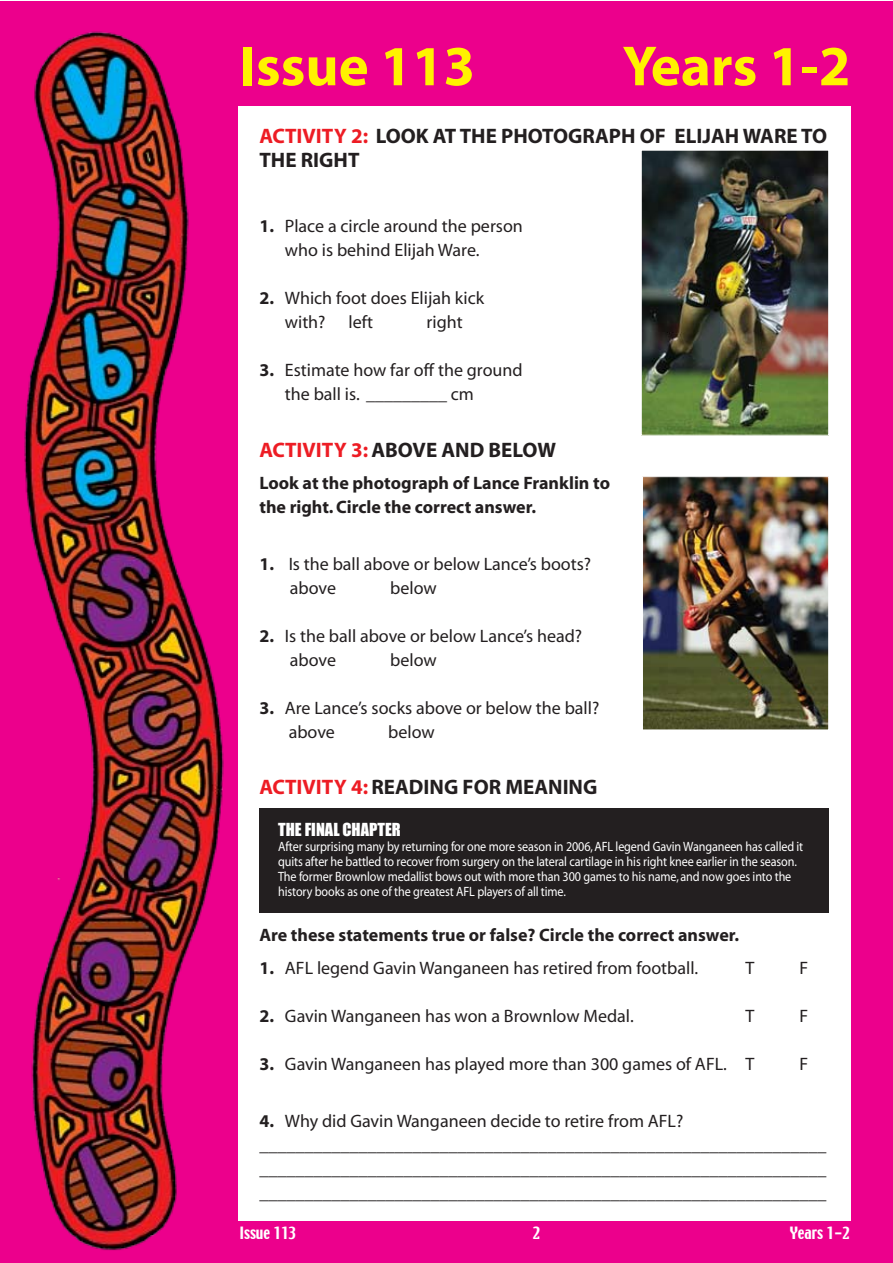
<style>
.page{position:relative;width:893px;height:1263px;background:#fff}
.page>*{position:absolute;margin:0;border:0;box-sizing:border-box;transform-origin:0 0}
.t1{font:700 57px "Myriad";color:#fff200}
.t2{font:700 21px/24px "Myriad";color:#231f20}
.t3{font:18px/24px "Myriad";color:#231f20}
.t4{font:700 18px/24px "Myriad";color:#231f20}
.t5{font:16.5px "Impact";color:#fff}
.t6{font:15px "Techno";color:#fff}
.t7{font:13.5px/15px "Myriad";letter-spacing:-.01em;color:#fff;scale:.9 1}
.s1{color:#ed1c24}
.s2{font-weight:700}
.s3{font-size:15.15px}
</style>
<div class="page">
<div style="left:0;top:1px;width:893px;height:1262px;background:#ec008c"></div>
<div style="left:238px;top:106px;width:612px;height:1114px;background:#fff"></div>
<img style="left:24px;top:31px;width:200px;height:1220px">
<img style="left:643px;top:152px;width:184px;height:282px">
<div style="left:641px;top:150px;width:188px;height:286px;border:1px solid #fff"></div>
<img style="left:644px;top:478px;width:183px;height:250px">
<div style="left:642px;top:476px;width:187px;height:254px;border:1px solid #fff"></div>
<div style="left:259px;top:808px;width:570px;height:105px;background:#231f20"></div>
<h1 class="t1" style="left:240px;top:37px;width:237px">Issue 113</h1>
<h1 class="t1" style="left:622px;top:37px;width:229px">Years 1-2</h1>
<p class="t2" style="left:259px;top:125px;width:569px"><span class="s1">Activity 2:</span> Look at the photograph of Elijah Ware to the right</p>
<p class="t3" style="left:285px;top:215px;width:239px;text-indent:-26px"><span class="s2">1.</span> Place a circle around the person who is behind Elijah Ware.</p>
<p class="t3" style="left:285px;top:287px;width:201px;text-indent:-26px"><span class="s2">2.</span> Which foot does Elijah kick with?</p>
<p class="t3" style="left:348px;top:311px;width:26px">left</p>
<p class="t3" style="left:427px;top:311px;width:38px">right</p>
<p class="t3" style="left:285px;top:359px;width:239px;text-indent:-26px"><span class="s2">3.</span> Estimate how far off the ground the ball is. _________ cm</p>
<p class="t2" style="left:259px;top:439px;width:295px"><span class="s1">Activity 3:</span> Above and Below</p>
<p class="t4" style="left:259px;top:472px;width:352px">Look at the photograph of Lance Franklin to the right. Circle the correct answer.</p>
<p class="t3" style="left:290px;top:553px;width:303px;text-indent:-31px"><span class="s2">1.</span> Is the ball above or below Lance’s boots? above</p>
<p class="t3" style="left:390px;top:577px;width:48px">below</p>
<p class="t3" style="left:290px;top:625px;width:294px;text-indent:-31px"><span class="s2">2.</span> Is the ball above or below Lance’s head? above</p>
<p class="t3" style="left:390px;top:649px;width:48px">below</p>
<p class="t3" style="left:289px;top:697px;width:312px;text-indent:-29px"><span class="s2">3.</span> Are Lance’s socks above or below the ball? above</p>
<p class="t3" style="left:388px;top:721px;width:48px">below</p>
<p class="t2" style="left:259px;top:776px;width:340px"><span class="s1">Activity 4:</span> Reading for Meaning</p>
<p class="t5" style="left:278px;top:819px;width:124px">THE FINAL CHAPTER</p>
<p class="t7" style="left:278px;top:839px;width:585px">After surprising many by returning for one more season in 2006, AFL legend Gavin Wanganeen has called it quits after he battled to recover from surgery on the lateral cartilage in his right knee earlier in the season.<br>The former Brownlow medallist bows out with more than 300 games to his name, and now goes into the history books as one of the greatest AFL players of all time.</p>
<p class="t4" style="left:259px;top:924px;width:481px">Are these statements true or false? Circle the correct answer.</p>
<p class="t3" style="left:259px;top:957px;width:440px"><span class="s2">1.</span> AFL legend Gavin Wanganeen has retired from football.</p>
<p class="t3" style="left:745px;top:957px;width:10px">T</p>
<p class="t3" style="left:799px;top:957px;width:10px">F</p>
<p class="t3" style="left:259px;top:1005px;width:376px"><span class="s2">2.</span> Gavin Wanganeen has won a Brownlow Medal.</p>
<p class="t3" style="left:745px;top:1005px;width:10px">T</p>
<p class="t3" style="left:799px;top:1005px;width:10px">F</p>
<p class="t3" style="left:259px;top:1053px;width:496px"><span class="s2">3.</span> Gavin Wanganeen has played more than 300 games of AFL. T</p>
<p class="t3" style="left:799px;top:1053px;width:10px">F</p>
<p class="t3" style="left:259px;top:1109px;width:568px"><span class="s2">4.</span> Why did Gavin Wanganeen decide to retire from AFL? _______________________________________________________________ _______________________________________________________________ _______________________________________________________________</p>
<p class="t6" style="left:239px;top:1223px;width:58px">Issue 113</p>
<p class="t6" style="left:532px;top:1223px;width:10px">a<span class="s3">2</span></p>
<p class="t6" style="left:790px;top:1223px;width:62px">Years 1-2</p>
</div>
